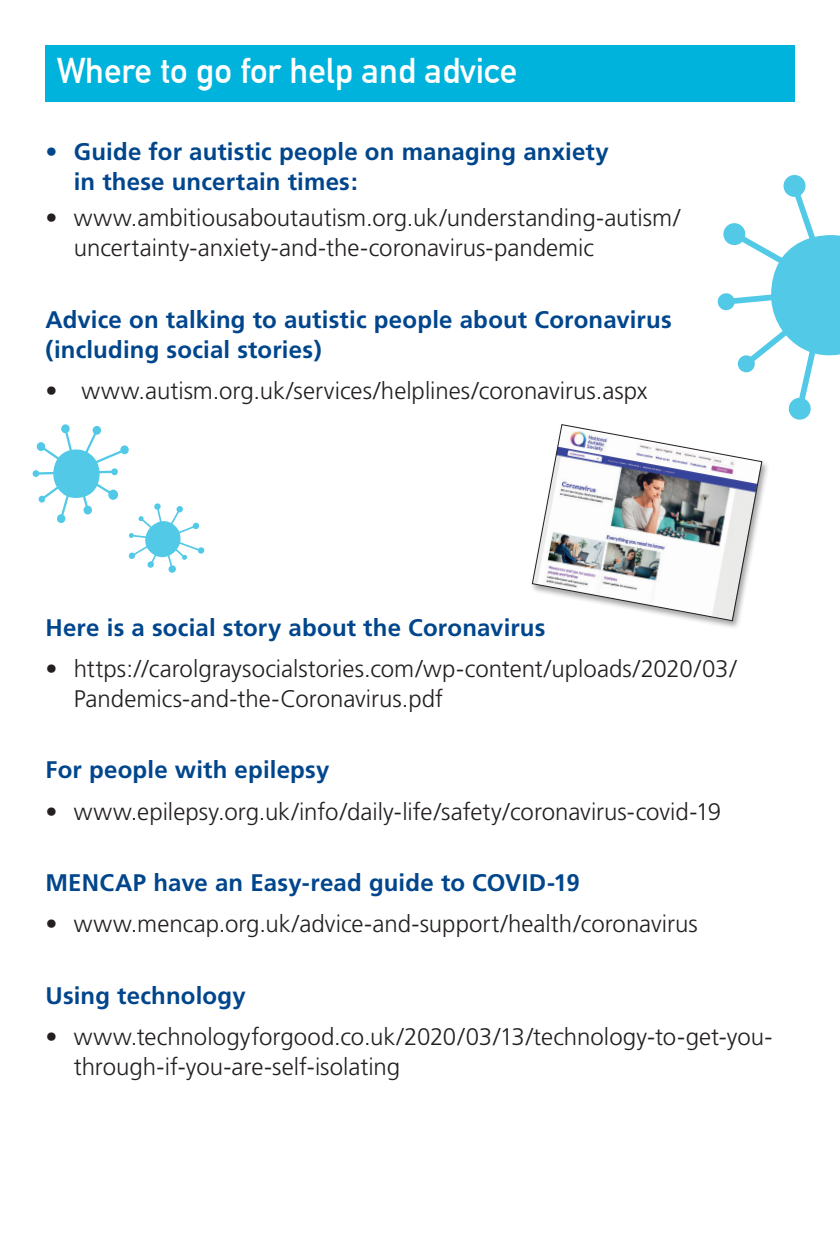
<style>
.page{position:relative;width:840px;height:1242px;background:#fff}
.page>*{position:absolute;margin:0;border:0;box-sizing:border-box;transform-origin:0 0}
.t1{font:700 35px "DIN Alternate";color:#fff}
.t2{font:300 24px/30px "Frutiger";color:#231f20}
.t3{font:700 24px/30px "Frutiger";letter-spacing:.01em;color:#01468c}
</style>
<div class="page">
<div style="left:530px;top:424px;width:239px;height:206px;background:#231f20;opacity:.41"></div>
<img style="left:531px;top:424px;width:231px;height:197px">
<svg style="left:32px;top:424px;width:173px;height:149px"></svg>
<svg style="left:717px;top:175px;width:122px;height:245px"></svg>
<div style="left:45px;top:45px;width:749px;height:57px;background:#00b3dc"></div>
<p class="t1" style="left:57px;top:44px;width:462px">Where to go for help and advice</p>
<p class="t3" style="left:74px;top:137px;width:536px;text-indent:-28px">• Guide for autistic people on managing anxiety in these uncertain times:</p>
<p class="t2" style="left:74px;top:203px;width:607px;text-indent:-28px">• www.ambitiousaboutautism.org.uk/understanding-autism/ uncertainty-anxiety-and-the-coronavirus-pandemic</p>
<p class="t3" style="left:45px;top:304px;width:627px">Advice on talking to autistic people about Coronavirus (including social stories)</p>
<p class="t2" style="left:45px;top:375px;width:603px">• www.autism.org.uk/services/helplines/coronavirus.aspx</p>
<p class="t3" style="left:45px;top:612px;width:501px">Here is a social story about the Coronavirus</p>
<p class="t2" style="left:74px;top:653px;width:663px;text-indent:-28px">• https://carolgraysocialstories.com/wp-content/uploads/2020/03/<br>Pandemics-and-the-Coronavirus.pdf</p>
<p class="t3" style="left:45px;top:755px;width:285px">For people with epilepsy</p>
<p class="t2" style="left:45px;top:796px;width:677px">• www.epilepsy.org.uk/info/daily-life/safety/coronavirus-covid-19</p>
<p class="t3" style="left:45px;top:867px;width:535px">MENCAP have an Easy-read guide to COVID-19</p>
<p class="t2" style="left:45px;top:909px;width:653px">• www.mencap.org.uk/advice-and-support/health/coronavirus</p>
<p class="t3" style="left:45px;top:980px;width:202px">Using technology</p>
<p class="t2" style="left:74px;top:1021px;width:699px;text-indent:-28px">• www.technologyforgood.co.uk/2020/03/13/technology-to-get-you&shy;through-if-you-are-self-isolating</p>
</div>
